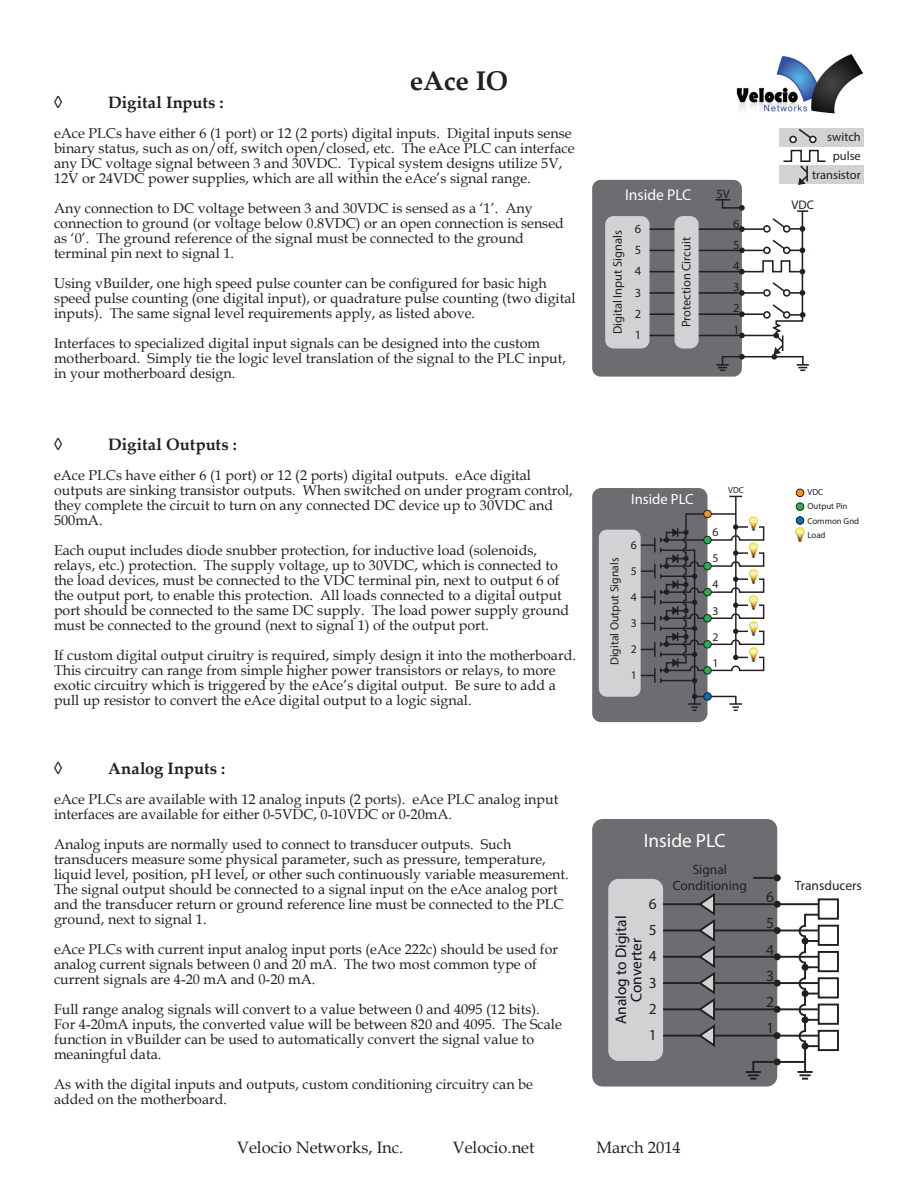
<style>
.page{position:relative;width:918px;height:1188px;background:#fff}
.page>*{position:absolute;margin:0;border:0;box-sizing:border-box;transform-origin:0 0}
.Body_Title_1{font:700 27px "Palatino Linotype";letter-spacing:-.015em;color:#231f20}
.t1{font:19.2px "Myriad Pro";color:#fff}
.t2{font:700 16.5px "Palatino Linotype";letter-spacing:.01em;color:#231f20}
.t3{font:16.5px "Book Antiqua";color:#231f20}
.t4{font:15.6px "Myriad Pro";color:#fff}
.t5{font:15.45px/15.5px "Myriad Pro";color:#150b13;text-align:center}
.t6{font:15.45px "Myriad Pro";color:#231f20}
.t7{font:14.7px "Myriad Pro";color:#fff}
.Body{font:14.25px/15px "Book Antiqua";color:#231f20}
.t8{font:13.5px/16.2px "Myriad Pro";color:#231f20;text-align:center}
.t9{font:12.45px/18.9px "Myriad Pro";color:#231f20;text-align:right}
.t10{font:11.7px "Myriad Pro";color:#231f20}
.t11{font:8.85px/14.4px "Myriad Pro";color:#231f20}
</style>
<div class="page">
<img style="left:736px;top:54px;width:126px;height:60px">
<div style="left:780px;top:128px;width:84px;height:19px;background:#d1d2d4"></div>
<div style="left:780px;top:165px;width:84px;height:19px;background:#d1d2d4"></div>
<div style="left:592px;top:180px;width:150px;height:197px;background:#6c6d70;border-radius:8px"></div>
<div style="left:605px;top:216px;width:45px;height:133px;background:#d1d2d4;border-radius:8px"></div>
<div style="left:789px;top:136px;width:8px;height:7px;border:2px solid #231f20;border-radius:50%"></div>
<svg style="left:790px;top:128px;width:26px;height:14px"></svg>
<div style="left:809px;top:136px;width:8px;height:7px;border:2px solid #231f20;border-radius:50%"></div>
<svg style="left:783px;top:149px;width:43px;height:36px"></svg>
<svg style="left:648px;top:198px;width:161px;height:173px"></svg>
<div style="left:592px;top:488px;width:115px;height:234px;background:#6c6d70;border-radius:9px"></div>
<svg style="left:595px;top:488px;width:210px;height:223px"></svg>
<div style="left:592px;top:819px;width:185px;height:268px;background:#6c6d70;border-radius:10px"></div>
<div style="left:608px;top:879px;width:55px;height:182px;background:#d1d2d4;border-radius:10px"></div>
<hr style="left:663px;top:903px;width:156px;height:2px;background:#231f20">
<hr style="left:663px;top:930px;width:156px;height:1px;background:#231f20">
<hr style="left:663px;top:956px;width:156px;height:2px;background:#231f20">
<hr style="left:663px;top:982px;width:156px;height:2px;background:#231f20">
<hr style="left:663px;top:1008px;width:156px;height:2px;background:#231f20">
<hr style="left:663px;top:1035px;width:156px;height:2px;background:#231f20">
<hr style="left:753px;top:877px;width:24px;height:2px;background:#231f20">
<svg style="left:697px;top:893px;width:20px;height:154px"></svg>
<div style="left:818px;top:1030px;width:21px;height:21px;border:2px solid #231f20"></div>
<div style="left:818px;top:1004px;width:21px;height:21px;border:2px solid #231f20"></div>
<div style="left:818px;top:977px;width:21px;height:21px;border:2px solid #231f20"></div>
<div style="left:818px;top:951px;width:21px;height:21px;border:2px solid #231f20"></div>
<div style="left:818px;top:925px;width:21px;height:21px;border:2px solid #231f20"></div>
<div style="left:818px;top:898px;width:21px;height:22px;border:2px solid #231f20"></div>
<svg style="left:746px;top:913px;width:75px;height:167px"></svg>
<div style="left:774px;top:1032px;width:7px;height:7px;background:#231f20;border-radius:50%"></div>
<div style="left:774px;top:1006px;width:7px;height:7px;background:#231f20;border-radius:50%"></div>
<div style="left:774px;top:980px;width:7px;height:7px;background:#231f20;border-radius:50%"></div>
<div style="left:774px;top:953px;width:7px;height:7px;background:#231f20;border-radius:50%"></div>
<div style="left:774px;top:927px;width:7px;height:7px;background:#231f20;border-radius:50%"></div>
<div style="left:774px;top:901px;width:7px;height:7px;background:#231f20;border-radius:50%"></div>
<div style="left:774px;top:1058px;width:7px;height:7px;background:#231f20;border-radius:50%"></div>
<div style="left:774px;top:874px;width:7px;height:7px;background:#231f20;border-radius:50%"></div>
<p class="Body_Title_1" style="left:410px;top:62px;width:100px">eAce IO</p>
<p class="t2" style="left:54px;top:91px;width:10px">◊</p>
<p class="t2" style="left:108px;top:91px;width:117px">Digital Inputs :</p>
<p class="Body" style="left:54px;top:125px;width:522px">eAce PLCs have either 6 (1 port) or 12 (2 ports) digital inputs. Digital inputs sense binary status, such as on/off, switch open/closed, etc. The eAce PLC can interface any DC voltage signal between 3 and 30VDC. Typical system designs utilize 5V, 12V or 24VDC power supplies, which are all within the eAce’s signal range.</p>
<p class="Body" style="left:54px;top:200px;width:511px">Any connection to DC voltage between 3 and 30VDC is sensed as a ‘1’. Any connection to ground (or voltage below 0.8VDC) or an open connection is sensed as ‘0’. The ground reference of the signal must be connected to the ground terminal pin next to signal 1.</p>
<p class="Body" style="left:54px;top:275px;width:523px">Using vBuilder, one high speed pulse counter can be configured for basic high speed pulse counting (one digital input), or quadrature pulse counting (two digital inputs). The same signal level requirements apply, as listed above.</p>
<p class="Body" style="left:54px;top:335px;width:514px">Interfaces to specialized digital input signals can be designed into the custom motherboard. Simply tie the logic level translation of the signal to the PLC input, in your motherboard design.</p>
<p class="t2" style="left:54px;top:433px;width:10px">◊</p>
<p class="t2" style="left:108px;top:433px;width:130px">Digital Outputs :</p>
<p class="Body" style="left:54px;top:467px;width:520px">eAce PLCs have either 6 (1 port) or 12 (2 ports) digital outputs. eAce digital outputs are sinking transistor outputs. When switched on under program control, they complete the circuit to turn on any connected DC device up to 30VDC and 500mA.</p>
<p class="Body" style="left:54px;top:542px;width:517px">Each ouput includes diode snubber protection, for inductive load (solenoids, relays, etc.) protection. The supply voltage, up to 30VDC, which is connected to the load devices, must be connected to the VDC terminal pin, next to output 6 of the output port, to enable this protection. All loads connected to a digital output port should be connected to the same DC supply. The load power supply ground must be connected to the ground (next to signal 1) of the output port.</p>
<p class="Body" style="left:54px;top:647px;width:523px">If custom digital output ciruitry is required, simply design it into the motherboard.<br>This circuitry can range from simple higher power transistors or relays, to more exotic circuitry which is triggered by the eAce’s digital output. Be sure to add a pull up resistor to convert the eAce digital output to a logic signal.</p>
<p class="t2" style="left:54px;top:757px;width:10px">◊</p>
<p class="t2" style="left:108px;top:757px;width:119px">Analog Inputs :</p>
<p class="Body" style="left:54px;top:791px;width:506px">eAce PLCs are available with 12 analog inputs (2 ports). eAce PLC analog input interfaces are available for either 0-5VDC, 0-10VDC or 0-20mA.</p>
<p class="Body" style="left:54px;top:836px;width:516px">Analog inputs are normally used to connect to transducer outputs. Such transducers measure some physical parameter, such as pressure, temperature, liquid level, position, pH level, or other such continuously variable measurement.<br>The signal output should be connected to a signal input on the eAce analog port and the transducer return or ground reference line must be connected to the PLC ground, next to signal 1.</p>
<p class="Body" style="left:54px;top:941px;width:506px">eAce PLCs with current input analog input ports (eAce 222c) should be used for analog current signals between 0 and 20 mA. The two most common type of current signals are 4-20 mA and 0-20 mA.</p>
<p class="Body" style="left:54px;top:1001px;width:509px">Full range analog signals will convert to a value between 0 and 4095 (12 bits).<br>For 4-20mA inputs, the converted value will be between 820 and 4095. The Scale function in vBuilder can be used to automatically convert the signal value to meaningful data.</p>
<p class="Body" style="left:54px;top:1076px;width:480px">As with the digital inputs and outputs, custom conditioning circuitry can be added on the motherboard.</p>
<p class="t9" style="left:812px;top:127px;width:50px">switch pulse transistor</p>
<p class="t4" style="left:625px;top:185px;width:68px">Inside PLC</p>
<p class="t9" style="left:677px;top:327px;width:92px;rotate:-90deg">Protection Circuit</p>
<p class="t9" style="left:635px;top:219px;width:8px">6</p>
<p class="t9" style="left:608px;top:334px;width:106px;rotate:-90deg">Digital Input Signals</p>
<p class="t9" style="left:635px;top:240px;width:8px">5</p>
<p class="t9" style="left:635px;top:261px;width:8px">4</p>
<p class="t9" style="left:635px;top:283px;width:8px">3</p>
<p class="t9" style="left:635px;top:304px;width:8px">2</p>
<p class="t9" style="left:635px;top:325px;width:8px">1</p>
<p class="t9" style="left:716px;top:184px;width:15px">5V</p>
<p class="t9" style="left:733px;top:214px;width:8px">6</p>
<p class="t9" style="left:733px;top:235px;width:8px">5</p>
<p class="t9" style="left:733px;top:256px;width:8px">4</p>
<p class="t9" style="left:733px;top:277px;width:8px">3</p>
<p class="t9" style="left:733px;top:298px;width:8px">2</p>
<p class="t9" style="left:733px;top:320px;width:8px">1</p>
<p class="t9" style="left:791px;top:195px;width:24px">VDC</p>
<p class="t11" style="left:728px;top:483px;width:17px">VDC</p>
<p class="t7" style="left:631px;top:490px;width:64px">Inside PLC</p>
<p class="t11" style="left:807px;top:485px;width:53px">VDC<br>Output Pin<br>Common Gnd<br>Load</p>
<p class="t10" style="left:713px;top:525px;width:8px">6</p>
<p class="t10" style="left:607px;top:665px;width:109px;rotate:-90deg">Digital Output Signals</p>
<p class="t10" style="left:631px;top:538px;width:8px">6</p>
<p class="t10" style="left:631px;top:564px;width:8px">5</p>
<p class="t10" style="left:631px;top:590px;width:8px">4</p>
<p class="t10" style="left:631px;top:616px;width:8px">3</p>
<p class="t10" style="left:631px;top:642px;width:8px">2</p>
<p class="t10" style="left:631px;top:668px;width:8px">1</p>
<p class="t10" style="left:713px;top:551px;width:8px">5</p>
<p class="t10" style="left:713px;top:577px;width:8px">4</p>
<p class="t10" style="left:713px;top:603px;width:8px">3</p>
<p class="t10" style="left:713px;top:629px;width:8px">2</p>
<p class="t10" style="left:713px;top:656px;width:8px">1</p>
<p class="t1" style="left:644px;top:828px;width:83px">Inside PLC</p>
<p class="t6" style="left:649px;top:894px;width:9px">6</p>
<p class="t5" style="left:613px;top:1024px;width:110px;rotate:-90deg">Analog to Digital<br>Converter</p>
<p class="t6" style="left:649px;top:920px;width:9px">5</p>
<p class="t6" style="left:649px;top:947px;width:9px">4</p>
<p class="t6" style="left:649px;top:973px;width:9px">3</p>
<p class="t6" style="left:649px;top:999px;width:9px">2</p>
<p class="t6" style="left:649px;top:1025px;width:9px">1</p>
<p class="t8" style="left:673px;top:861px;width:76px">Signal<br>Conditioning</p>
<p class="t6" style="left:766px;top:888px;width:9px">6</p>
<p class="t6" style="left:766px;top:914px;width:9px">5</p>
<p class="t6" style="left:766px;top:940px;width:9px">4</p>
<p class="t6" style="left:766px;top:966px;width:9px">3</p>
<p class="t6" style="left:766px;top:992px;width:9px">2</p>
<p class="t6" style="left:766px;top:1019px;width:9px">1</p>
<p class="t8" style="left:795px;top:877px;width:69px">Transducers</p>
<p class="t3" style="left:237px;top:1136px;width:168px">Velocio Networks, Inc.</p>
<p class="t3" style="left:453px;top:1136px;width:83px">Velocio.net</p>
<p class="t3" style="left:596px;top:1136px;width:86px">March 2014</p>
</div>
